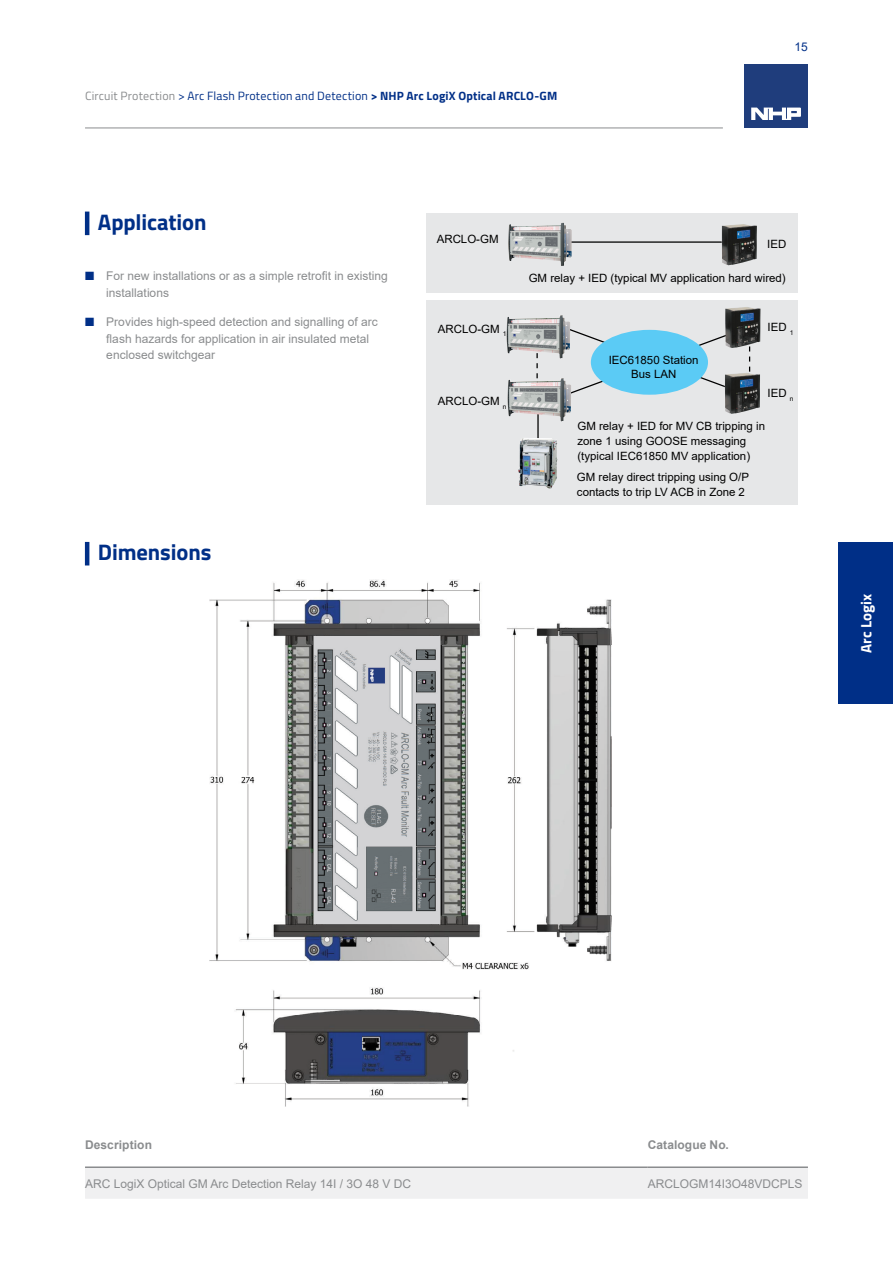
<style>
.page{position:relative;width:893px;height:1263px;background:#fff}
.page>*{position:absolute;margin:0;border:0;box-sizing:border-box;transform-origin:0 0}
.t1{font:700 22.5px "Titillium";letter-spacing:-.005em;color:#002f87}
.t2{font:700 15px "Titillium";letter-spacing:.005em;color:#fff}
.t3{font:12px/16.5px "Arial";color:#8a8c8e}
.t4{font:12px "Titillium";letter-spacing:.02em;color:#002f87}
.t5{font:700 12px "Arial";letter-spacing:.005em;color:#8a8c8e}
.t6{font:12px "Arial";color:#002f87}
.t7{font:11.4px/14.5px "Arial";color:#000}
.s1{color:#8a8c8e}
.s2{font-weight:700}
.s3{color:#002f87}
</style>
<div class="page">
<hr style="left:85px;top:128px;width:638px;height:1px;background:#8a8c8e">
<div style="left:744px;top:64px;width:64px;height:64px;background:#1f3d7c"></div>
<svg style="left:751px;top:108px;width:50px;height:12px"></svg>
<hr style="left:85px;top:542px;width:4px;height:23px;background:#002f87">
<hr style="left:85px;top:212px;width:4px;height:23px;background:#002f87">
<img style="left:209px;top:579px;width:402px;height:527px">
<img style="left:336px;top:1034px;width:26px;height:39px">
<img style="left:315px;top:637px;width:124px;height:286px">
<div style="left:85px;top:1168px;width:723px;height:31px;background:#f0f0f1"></div>
<hr style="left:648px;top:1166px;width:160px;height:2px;background:#8a8c8e">
<hr style="left:85px;top:1166px;width:563px;height:2px;background:#8a8c8e">
<div style="left:839px;top:543px;width:54px;height:161px;background:#002f87"></div>
<div style="left:426px;top:213px;width:371px;height:80px;background:#e6e7e8"></div>
<div style="left:426px;top:300px;width:371px;height:204px;background:#e6e7e8"></div>
<svg style="left:536px;top:358px;width:2px;height:20px"></svg>
<hr style="left:537px;top:412px;width:2px;height:53px;background:#000">
<hr style="left:566px;top:241px;width:182px;height:2px;background:#000">
<svg style="left:570px;top:329px;width:180px;height:66px"></svg>
<img style="left:722px;top:224px;width:35px;height:41px">
<img style="left:725px;top:307px;width:35px;height:41px">
<img style="left:725px;top:373px;width:35px;height:41px">
<img style="left:518px;top:438px;width:39px;height:51px">
<img style="left:507px;top:315px;width:63px;height:43px">
<img style="left:508px;top:378px;width:63px;height:43px">
<img style="left:508px;top:223px;width:64px;height:43px">
<p class="t4" style="left:85px;top:87px;width:474px"><span class="s1">Circuit Protection</span> &gt; Arc Flash Protection and Detection <span class="s2">&gt; NHP Arc LogiX Optical ARCLO-GM</span></p>
<p class="t6" style="left:795px;top:39px;width:15px">15</p>
<h1 class="t1" style="left:98px;top:204px;width:110px">Application</h1>
<p class="t3" style="left:106px;top:268px;width:283px;text-indent:-21px"><span class="s3">■</span> For new installations or as a simple retrofit in existing installations</p>
<p class="t3" style="left:106px;top:314px;width:273px;text-indent:-21px"><span class="s3">■</span> Provides high-speed detection and signalling of arc flash hazards for application in air insulated metal enclosed switchgear</p>
<h1 class="t1" style="left:98px;top:535px;width:115px">Dimensions</h1>
<p class="t7" style="left:437px;top:232px;width:63px">ARCLO-GM</p>
<p class="t7" style="left:438px;top:321px;width:70px">ARCLO-GM <sub>1</sub></p>
<p class="t7" style="left:438px;top:394px;width:70px">ARCLO-GM <sub>n</sub></p>
<p class="t7" style="left:767px;top:237px;width:21px">IED</p>
<p class="t7" style="left:529px;top:270px;width:259px">GM relay + IED (typical MV application hard wired)</p>
<p class="t7" style="left:609px;top:352px;width:91px;text-align:center">IEC61850 Station<br>Bus LAN</p>
<p class="t7" style="left:767px;top:320px;width:28px">IED <sub>1</sub></p>
<p class="t7" style="left:767px;top:385px;width:28px">IED <sub>n</sub></p>
<p class="t7" style="left:577px;top:419px;width:189px">GM relay + IED for MV CB tripping in zone 1 using GOOSE messaging (typical IEC61850 MV application)</p>
<p class="t7" style="left:577px;top:470px;width:174px">GM relay direct tripping using O/P contacts to trip LV ACB in Zone 2</p>
<h2 class="t2" style="left:855px;top:653px;width:61px;rotate:-90deg">Arc Logix</h2>
<p class="t5" style="left:85px;top:1136px;width:69px">Description</p>
<p class="t5" style="left:648px;top:1136px;width:83px">Catalogue No.</p>
<p class="t3" style="left:85px;top:1175px;width:328px">ARC LogiX Optical GM Arc Detection Relay 14I / 3O 48 V DC</p>
<p class="t3" style="left:648px;top:1175px;width:156px">ARCLOGM14I3O48VDCPLS</p>
</div>
